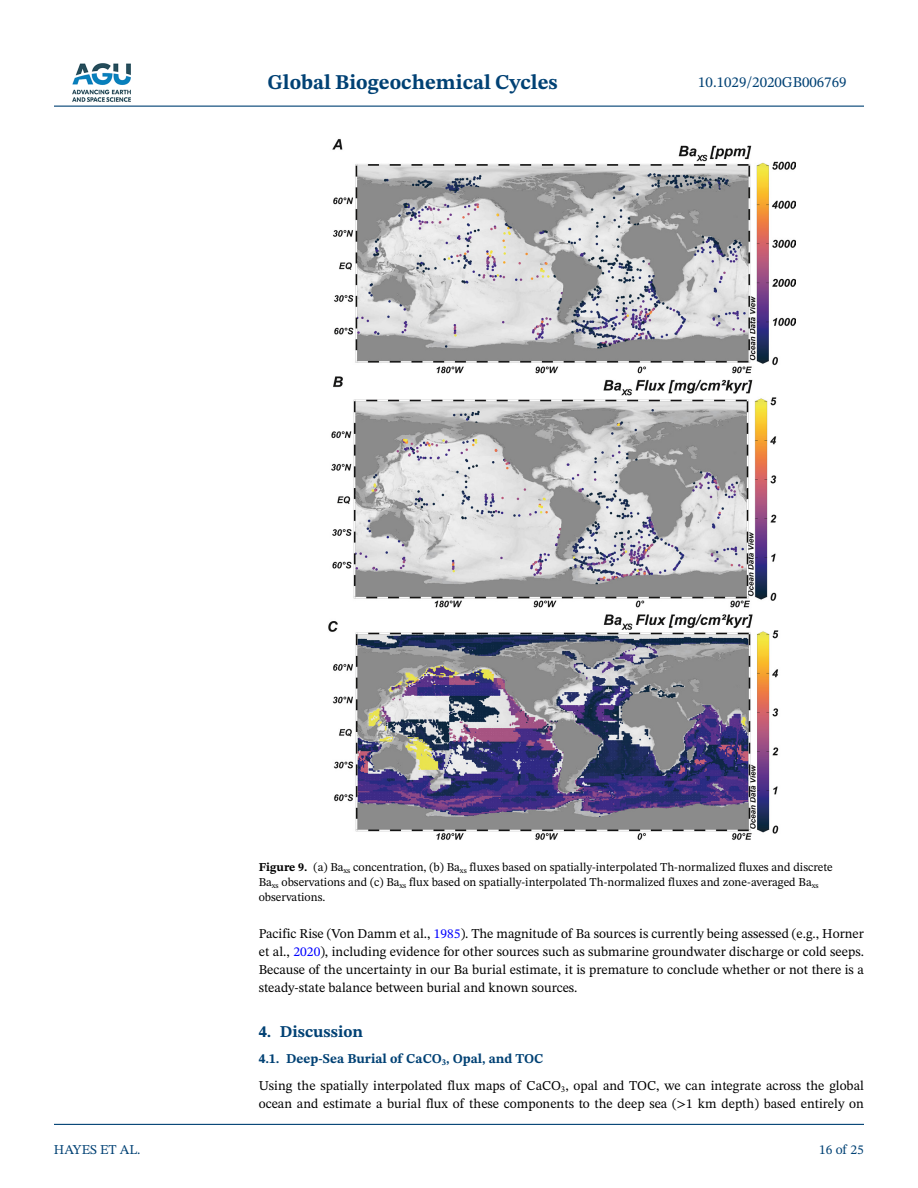
<style>
.page{position:relative;width:918px;height:1188px;background:#fff}
.page>*{position:absolute;margin:0;border:0;box-sizing:border-box;transform-origin:0 0}
.t1{font:700 21px "STIX Two Text";color:#004174}
.t2{font:700 16.5px "STIX Two Text";color:#004174}
.t3{font:15px "STIX Two Text";color:#004174}
.t4{font:13.5px/18px "STIX Two Text";color:#000;text-align:justify}
.t5{font:13.5px "STIX Two Text";color:#004174}
.t6{font:12px/15px "STIX Two Text";color:#000}
.s1{font-weight:700}
.s2{color:#00f}
.s3{font-weight:700;color:#004174}
</style>
<div class="page">
<hr style="left:54px;top:106px;width:810px;height:1px;background:#004174">
<hr style="left:54px;top:1124px;width:810px;height:1px;background:#004174">
<img style="left:72px;top:63px;width:59px;height:39px">
<img style="left:328px;top:139px;width:467px;height:701px">
<h1 class="t1" style="left:267px;top:67px;width:292px">Global Biogeochemical Cycles</h1>
<p class="t3" style="left:698px;top:72px;width:150px">10.1029/2020GB006769</p>
<p class="t5" style="left:54px;top:1140px;width:88px">HAYES ET AL.</p>
<p class="t6" style="left:259px;top:859px;width:576px"><span class="s1">Figure 9.</span> (a) Ba<sub>xs</sub> concentration, (b) Ba<sub>xs</sub> fluxes based on spatially-interpolated Th-normalized fluxes and discrete<br>Ba<sub>xs</sub> observations and (c) Ba<sub>xs</sub> flux based on spatially-interpolated Th-normalized fluxes and zone-averaged Ba<sub>xs </sub>observations.</p>
<p class="t4" style="left:259px;top:925px;width:607px">Pacific Rise (Von Damm et al., <span class="s2">1985</span>). The magnitude of Ba sources is currently being assessed (e.g., Horner et al., <span class="s2">2020</span>), including evidence for other sources such as submarine groundwater discharge or cold seeps.<br>Because of the uncertainty in our Ba burial estimate, it is premature to conclude whether or not there is a steady-state balance between burial and known sources.</p>
<p class="t2" style="left:259px;top:1020px;width:106px">4. Discussion</p>
<p class="t4" style="left:259px;top:1045px;width:607px;line-height:27px"><span class="s3">4.1. Deep-Sea Burial of CaCO</span><sub>3</sub><span class="s3">, Opal, and TOC<br></span>Using the spatially interpolated flux maps of CaCO<sub>3</sub>, opal and TOC, we can integrate across the global</p>
<p class="t4" style="left:259px;top:1094px;width:607px">ocean and estimate a burial flux of these components to the deep sea (&gt;1 km depth) based entirely on</p>
<p class="t5" style="left:819px;top:1140px;width:46px">16 of 25</p>
</div>
